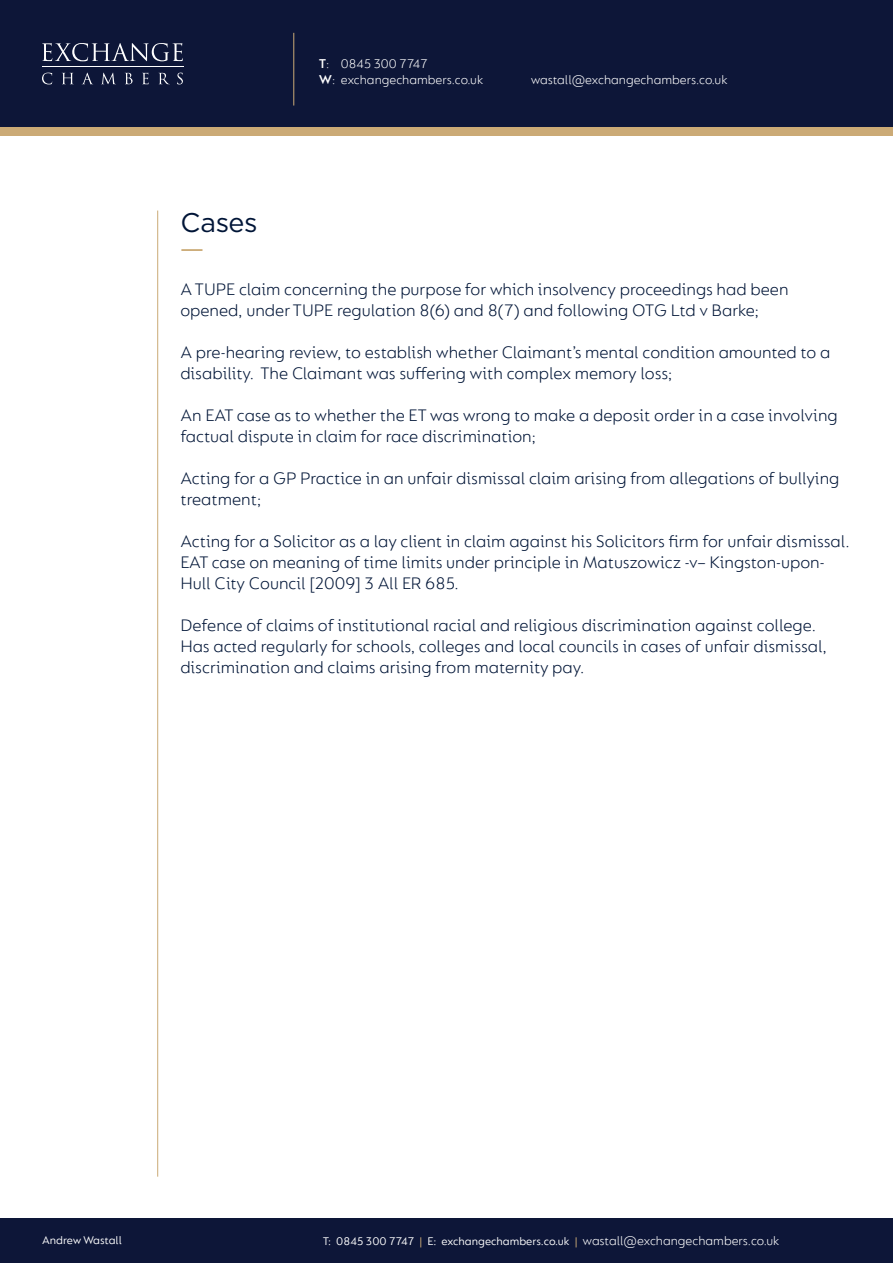
<style>
.page{position:relative;width:893px;height:1263px;background:#fff}
.page>*{position:absolute;margin:0;border:0;box-sizing:border-box;transform-origin:0 0}
.t1{font:27px "Gotham";letter-spacing:-.015em;color:#001537}
.t2{font:300 18px/21px "FS Lucas";color:#001537}
.t3{font:300 13.5px/16.2px "FS Lucas";color:#fff}
.t4{font:12px "FS Lucas";color:#fff}
.s1{font-weight:600}
.s2{color:#cbaa76}
</style>
<div class="page">
<div style="left:0;top:64px;width:893px;height:72px;background:#cbaa76"></div>
<div style="left:0;top:0;width:893px;height:127px;background:#0d1638"></div>
<div style="left:0;top:1219px;width:893px;height:44px;background:#0d1638"></div>
<hr style="left:42px;top:67px;width:142px;height:1px;background:#fff">
<svg style="left:42px;top:43px;width:141px;height:18px"></svg>
<svg style="left:42px;top:73px;width:10px;height:11px"></svg>
<svg style="left:62px;top:73px;width:11px;height:11px"></svg>
<svg style="left:82px;top:73px;width:11px;height:11px"></svg>
<svg style="left:102px;top:73px;width:13px;height:11px"></svg>
<svg style="left:125px;top:73px;width:8px;height:11px"></svg>
<svg style="left:142px;top:73px;width:7px;height:11px"></svg>
<svg style="left:159px;top:73px;width:10px;height:11px"></svg>
<svg style="left:177px;top:73px;width:6px;height:11px"></svg>
<hr style="left:293px;top:33px;width:1px;height:73px;background:#cbaa76">
<hr style="left:157px;top:211px;width:1px;height:966px;background:#cbaa76">
<hr style="left:181px;top:249px;width:21px;height:2px;background:#cbaa76">
<p class="t1" style="left:180px;top:205px;width:79px">Cases</p>
<p class="t3" style="left:319px;top:55px;width:166px"><span class="s1">T</span>: 0845 300 7747<br><span class="s1">W</span>: exchangechambers.co.uk</p>
<p class="t3" style="left:531px;top:71px;width:198px">wastall@exchangechambers.co.uk</p>
<p class="t2" style="left:180px;top:278px;width:610px">A TUPE claim concerning the purpose for which insolvency proceedings had been opened, under TUPE regulation 8(6) and 8(7) and following OTG Ltd v Barke;</p>
<p class="t2" style="left:180px;top:341px;width:652px">A pre-hearing review, to establish whether Claimant’s mental condition amounted to a disability. The Claimant was suffering with complex memory loss;</p>
<p class="t2" style="left:180px;top:404px;width:659px">An EAT case as to whether the ET was wrong to make a deposit order in a case involving factual dispute in claim for race discrimination;</p>
<p class="t2" style="left:180px;top:467px;width:661px">Acting for a GP Practice in an unfair dismissal claim arising from allegations of bullying treatment;</p>
<p class="t2" style="left:180px;top:530px;width:671px">Acting for a Solicitor as a lay client in claim against his Solicitors firm for unfair dismissal.<br>EAT case on meaning of time limits under principle in Matuszowicz -v– Kingston-upon-<br>Hull City Council [2009] 3 All ER 685.</p>
<p class="t2" style="left:180px;top:614px;width:637px">Defence of claims of institutional racial and religious discrimination against college.</p>
<p class="t2" style="left:180px;top:635px;width:648px">Has acted regularly for schools, colleges and local councils in cases of unfair dismissal, discrimination and claims arising from maternity pay.</p>
<p class="t3" style="left:583px;top:1233px;width:198px">wastall@exchangechambers.co.uk</p>
<p class="t4" style="left:42px;top:1233px;width:81px">Andrew Wastall</p>
<p class="t4" style="left:323px;top:1235px;width:256px">T: 0845 300 7747 <span class="s2">|</span> E: exchangechambers.co.uk <span class="s2">|</span></p>
</div>
